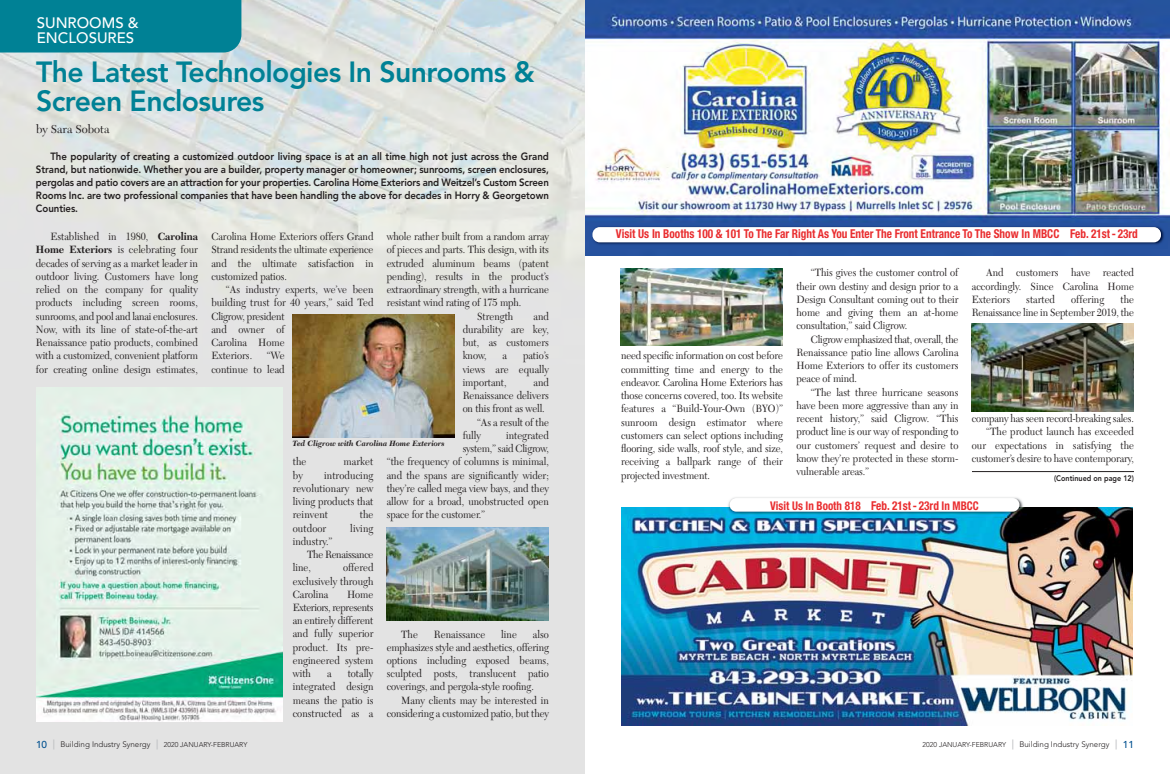
<style>
.page{position:relative;width:1170px;height:774px;background:#fff}
.page>*{position:absolute;margin:0;border:0;box-sizing:border-box;transform-origin:0 0}
.t1{font:800 29px/29px "Avenir LT Std";letter-spacing:-.02em;color:#008195}
.t2{font:500 15px/15px "Avenir LT Std";color:#fff}
.t3{font:700 condensed 12.2px "Helvetica Neue";color:#e92d2f;scale:.92 1}
.t4{font:700 condensed 12px "Helvetica Neue";color:#e92d2f;scale:.92 1}
.t5{font:12px "New Caledonia LT Std";color:#231f20}
.t6{font:11px/13.2px "New Caledonia LT Std";color:#231f20;text-align:justify;scale:.92 1}
.t7{font:11px "New Caledonia LT Std";letter-spacing:-.02em;color:#231f20;scale:.92 1}
.t8{font:11px "New Caledonia LT Std";letter-spacing:-.025em;color:#231f20;scale:.92 1}
.t9{font:800 10.5px/13px "Avenir LT Std";letter-spacing:-.005em;color:#231f20;text-align:justify;scale:.92 1}
.t10{font:300 8px "Avenir LT Std";color:#231f20}
.t11{font:italic 700 8px "New Caledonia LT Std";letter-spacing:-.01em;color:#231f20}
.t12{font:800 8px "Avenir LT Std";color:#231f20;scale:.9 1}
.s1{font-weight:700}
.s2{font-size:12.2px}
.s3{font-weight:500;font-size:10px;color:#00508f}
.s4{font-weight:500;font-size:10px;color:#bbbdc0}
.s5{font-size:7px}
</style>
<div class="page">
<img style="left:0;top:0;width:584px;height:774px">
<div style="left:0;top:0;width:241px;height:53px;background:#008195"></div>
<hr style="left:972px;top:471px;width:162px;height:1px;background:#231f20">
<img style="left:585px;top:0;width:585px;height:256px">
<img style="left:589px;top:224px;width:578px;height:25px">
<div style="left:592px;top:227px;width:569px;height:15px;background:#fff;border-radius:7px"></div>
<img style="left:621px;top:508px;width:512px;height:217px">
<img style="left:726px;top:497px;width:300px;height:21px">
<div style="left:730px;top:498px;width:289px;height:14px;background:#fff;border-radius:7px"></div>
<img style="left:36px;top:387px;width:247px;height:335px">
<img style="left:293px;top:315px;width:162px;height:122px">
<img style="left:621px;top:269px;width:162px;height:76px">
<img style="left:387px;top:528px;width:162px;height:92px">
<img style="left:972px;top:323px;width:162px;height:88px">
<h2 class="t2" style="left:37px;top:17px;width:103px">SUNROOMS &amp;<br>ENCLOSURES</h2>
<h1 class="t1" style="left:36px;top:60px;width:500px">The Latest Technologies In Sunrooms &amp;<br>Screen Enclosures</h1>
<p class="t5" style="left:36px;top:124px;width:75px">by Sara Sobota</p>
<p class="t9" style="left:36px;top:151px;width:559px;text-indent:14px">The popularity of creating a customized outdoor living space is at an all time high not just across the Grand Strand, but nationwide. Whether you are a builder, property manager or homeowner; sunrooms, screen enclosures, pergolas and patio covers are an attraction for your properties. Carolina Home Exteriors and Weitzel’s Custom Screen Rooms Inc. are two professional companies that have been handling the above for decades in Horry &amp; Georgetown Counties.</p>
<p class="t6" style="left:36px;top:232px;width:178px;text-indent:14px">Established in 1980, <span class="s1">Carolina Home Exteriors</span> is celebrating four decades of serving as a market leader in outdoor living. Customers have long relied on the company for quality products including screen rooms, sunrooms, and pool and lanai enclosures.<br>Now, with its line of state-of-the-art Renaissance patio products, combined with a customized, convenient platform for creating online design estimates,</p>
<p class="t6" style="left:387px;top:231px;width:178px">whole rather built from a random array</p>
<p class="t6" style="left:211px;top:232px;width:178px">Carolina Home Exteriors offers Grand Strand residents the ultimate experience and the ultimate satisfaction in customized patios.</p>
<p class="t6" style="left:211px;top:285px;width:178px;text-align:left;text-indent:14px">“As industry experts, we’ve been building trust for 40 years,” said Ted<br>Cligrow, president<br>and owner of<br>Carolina Home<br>Exteriors.</p>
<p class="t6" style="left:387px;top:245px;width:178px">of pieces and parts. This design, with its</p>
<p class="t6" style="left:387px;top:258px;width:178px">extruded aluminum beams (patent</p>
<p class="t6" style="left:387px;top:271px;width:178px">pending), results in the product’s</p>
<p class="t6" style="left:387px;top:284px;width:178px">extraordinary strength, with a hurricane</p>
<p class="t6" style="left:387px;top:298px;width:148px">resistant wind rating of 175 mph.</p>
<p class="t6" style="left:477px;top:311px;width:41px">Strength</p>
<p class="t6" style="left:463px;top:311px;width:95px;text-indent:71px">and durability are key, but, as customers know,</p>
<p class="t6" style="left:463px;top:351px;width:95px;text-indent:60px">patio’s views are equally important,</p>
<p class="t6" style="left:211px;top:351px;width:81px;text-align:right">“We<br>continue to lead</p>
<p class="t6" style="left:503px;top:351px;width:6px">a</p>
<p class="t6" style="left:534px;top:377px;width:18px">and</p>
<p class="t6" style="left:463px;top:390px;width:95px">Renaissance delivers</p>
<p class="t6" style="left:463px;top:404px;width:91px">on this front as well.</p>
<p class="t6" style="left:477px;top:417px;width:80px">“As a result of the</p>
<p class="t6" style="left:463px;top:430px;width:21px">fully</p>
<p class="t6" style="left:506px;top:430px;width:48px">integrated</p>
<p class="t7" style="left:463px;top:444px;width:95px">system,” said Cligrow,</p>
<p class="t6" style="left:387px;top:457px;width:178px">“the frequency of columns is minimal,</p>
<p class="t6" style="left:387px;top:470px;width:178px">and the spans are significantly wider;</p>
<p class="t6" style="left:387px;top:483px;width:178px">they’re called mega view bays, and they</p>
<p class="t6" style="left:387px;top:496px;width:178px">allow for a broad, unobstructed open</p>
<p class="t6" style="left:387px;top:510px;width:108px">space for the customer.”</p>
<p class="t11" style="left:293px;top:440px;width:154px">Ted Cligrow with Carolina Home Exteriors</p>
<p class="t6" style="left:293px;top:457px;width:16px">the</p>
<p class="t6" style="left:344px;top:457px;width:34px">market</p>
<p class="t6" style="left:293px;top:470px;width:12px">by</p>
<p class="t6" style="left:293px;top:470px;width:89px;text-indent:31px">introducing revolutionary new living products that reinvent</p>
<p class="t6" style="left:360px;top:510px;width:16px">the</p>
<p class="t6" style="left:293px;top:523px;width:38px">outdoor</p>
<p class="t6" style="left:350px;top:523px;width:27px">living</p>
<p class="t6" style="left:293px;top:536px;width:45px">industry.”</p>
<p class="t8" style="left:307px;top:550px;width:73px">The Renaissance</p>
<p class="t6" style="left:293px;top:563px;width:21px">line,</p>
<p class="t6" style="left:293px;top:563px;width:89px;text-indent:50px">offered exclusively through Carolina</p>
<p class="t6" style="left:293px;top:589px;width:89px;text-indent:54px">Home Exteriors, represents an entirely different and fully superior product. Its pre&shy;engineered system with</p>
<p class="t6" style="left:387px;top:629px;width:178px;text-indent:146px">also emphasizes style and aesthetics, offering options including exposed beams, sculpted posts, translucent patio coverings, and pergola-style roofing.</p>
<p class="t6" style="left:387px;top:695px;width:178px;text-align:right">Many clients may be interested in considering a customized patio, but they</p>
<p class="t6" style="left:401px;top:629px;width:20px">The</p>
<p class="t6" style="left:434px;top:629px;width:57px">Renaissance</p>
<p class="t6" style="left:501px;top:629px;width:18px">line</p>
<p class="t6" style="left:293px;top:669px;width:89px;text-indent:55px">totally integrated design means the patio is constructed as a</p>
<p class="t6" style="left:327px;top:669px;width:6px">a</p>
<p class="t3" style="left:616px;top:229px;width:569px">Visit Us In Booths 100 &amp; 101 To The Far Right As You Enter The Front Entrance To The Show In MBCC Feb. 21st - 23rd</p>
<p class="t6" style="left:621px;top:351px;width:178px">need specific information on cost before committing time and energy to the endeavor. Carolina Home Exteriors has those concerns covered, too. Its website features a “Build-Your-Own (BYO)” sunroom design estimator where customers can select options including flooring, side walls, roof style, and size, receiving a ballpark range of their projected investment.</p>
<p class="t6" style="left:796px;top:268px;width:178px;text-indent:14px">“This gives the customer control of their own destiny and design prior to a Design Consultant coming out to their home and giving them an at-home consultation,” said Cligrow.</p>
<p class="t6" style="left:796px;top:334px;width:178px;text-indent:14px">Cligrow emphasized that, overall, the Renaissance patio line allows Carolina Home Exteriors to offer its customers peace of mind.</p>
<p class="t6" style="left:796px;top:387px;width:178px;text-indent:14px">“The last three hurricane seasons have been more aggressive than any in recent history,” said Cligrow. “This product line is our way of responding to our customers’ request and desire to know they’re protected in these storm&shy;vulnerable areas.”</p>
<p class="t6" style="left:972px;top:268px;width:178px;text-indent:14px">And customers have reacted accordingly. Since Carolina Home Exteriors</p>
<p class="t6" style="left:972px;top:294px;width:178px;text-align:right">the<br>Renaissance line in September 2019, the</p>
<p class="t6" style="left:1026px;top:294px;width:33px">started</p>
<p class="t6" style="left:1071px;top:294px;width:37px">offering</p>
<p class="t6" style="left:972px;top:414px;width:178px;text-align:right">company has seen record-breaking sales. “The product launch has exceeded our expectations in satisfying the customer’s desire to have contemporary,</p>
<p class="t12" style="left:1054px;top:474px;width:90px">(Continued on page 12)</p>
<p class="t4" style="left:770px;top:501px;width:228px">Visit Us In Booth 818 <span class="s2">Feb. 21st - 23rd</span> In MBCC</p>
<p class="t10" style="left:36px;top:740px;width:213px"><span class="s3">10</span> <span class="s4">|</span> Building Industry Synergy <span class="s4">|</span> <span class="s5">2020 JANUARY-FEBRUARY</span></p>
<p class="t10" style="left:923px;top:740px;width:213px"><span class="s5">2020 JANUARY-FEBRUARY</span> <span class="s4">|</span> Building Industry Synergy <span class="s4">|</span> <span class="s3">11</span></p>
</div>
